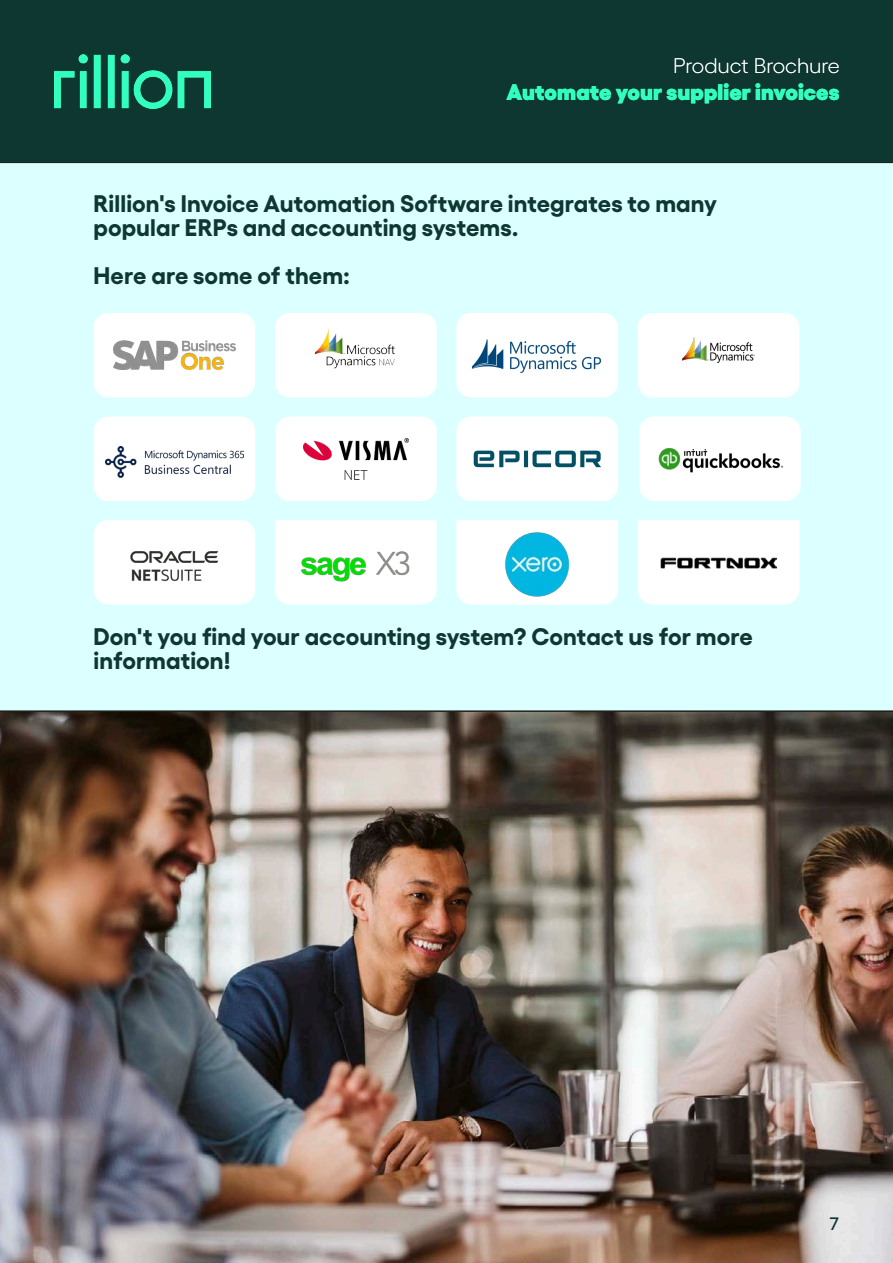
<style>
.page{position:relative;width:893px;height:1263px;background:#fff}
.page>*{position:absolute;margin:0;border:0;box-sizing:border-box;transform-origin:0 0}
.t1{font:700 24px/24px "Gellix";letter-spacing:.005em;color:#0f3732}
.t2{font:900 22.5px "Gellix";letter-spacing:.005em;color:#32ffbe}
.t3{font:300 21px "Gellix";letter-spacing:-.005em;color:#fff}
.t4{font:500 18px "Gellix";color:#0f3732}
</style>
<div class="page">
<img style="left:0;top:712px;width:893px;height:551px">
<div style="left:0;top:162px;width:893px;height:550px;background:#dcffff"></div>
<div style="left:94px;top:416px;width:161px;height:85px;background:#fff;border-radius:15px"></div>
<img style="left:105px;top:446px;width:139px;height:32px">
<div style="left:275px;top:416px;width:162px;height:85px;background:#fff;border-radius:15px"></div>
<img style="left:304px;top:438px;width:104px;height:41px">
<div style="left:94px;top:520px;width:161px;height:84px;background:#fff;border-radius:15px"></div>
<img style="left:130px;top:551px;width:89px;height:31px">
<div style="left:456px;top:416px;width:162px;height:85px;background:#fff;border-radius:15px"></div>
<svg style="left:474px;top:451px;width:127px;height:16px"></svg>
<div style="left:639px;top:416px;width:162px;height:85px;background:#fff;border-radius:15px"></div>
<img style="left:658px;top:448px;width:126px;height:25px">
<svg style="left:275px;top:520px;width:162px;height:84px"></svg>
<img style="left:286px;top:538px;width:140px;height:49px">
<svg style="left:456px;top:520px;width:162px;height:84px"></svg>
<img style="left:492px;top:520px;width:91px;height:84px">
<svg style="left:638px;top:520px;width:161px;height:84px"></svg>
<img style="left:660px;top:552px;width:117px;height:22px">
<div style="left:275px;top:313px;width:162px;height:84px;background:#fff;border-radius:15px"></div>
<img style="left:314px;top:328px;width:81px;height:41px">
<div style="left:456px;top:313px;width:162px;height:84px;background:#fff;border-radius:15px"></div>
<img style="left:471px;top:339px;width:131px;height:34px">
<div style="left:94px;top:313px;width:161px;height:84px;background:#fff;border-radius:15px"></div>
<img style="left:113px;top:341px;width:122px;height:28px">
<div style="left:638px;top:313px;width:161px;height:84px;background:#fff;border-radius:15px"></div>
<img style="left:683px;top:338px;width:71px;height:24px">
<div style="left:0;top:0;width:893px;height:162px;background:#0f3732"></div>
<img style="left:55px;top:54px;width:155px;height:55px">
<p class="t3" style="left:673px;top:50px;width:168px">Product Brochure</p>
<p class="t2" style="left:506px;top:74px;width:335px">Automate your supplier invoices</p>
<h2 class="t1" style="left:94px;top:189px;width:625px">Rillion's Invoice Automation Software integrates to many popular ERPs and accounting systems.</h2>
<h2 class="t1" style="left:94px;top:261px;width:258px">Here are some of them:</h2>
<h2 class="t1" style="left:94px;top:622px;width:661px">Don't you find your accounting system? Contact us for more information!</h2>
<p class="t4" style="left:830px;top:1209px;width:11px">7</p>
</div>
